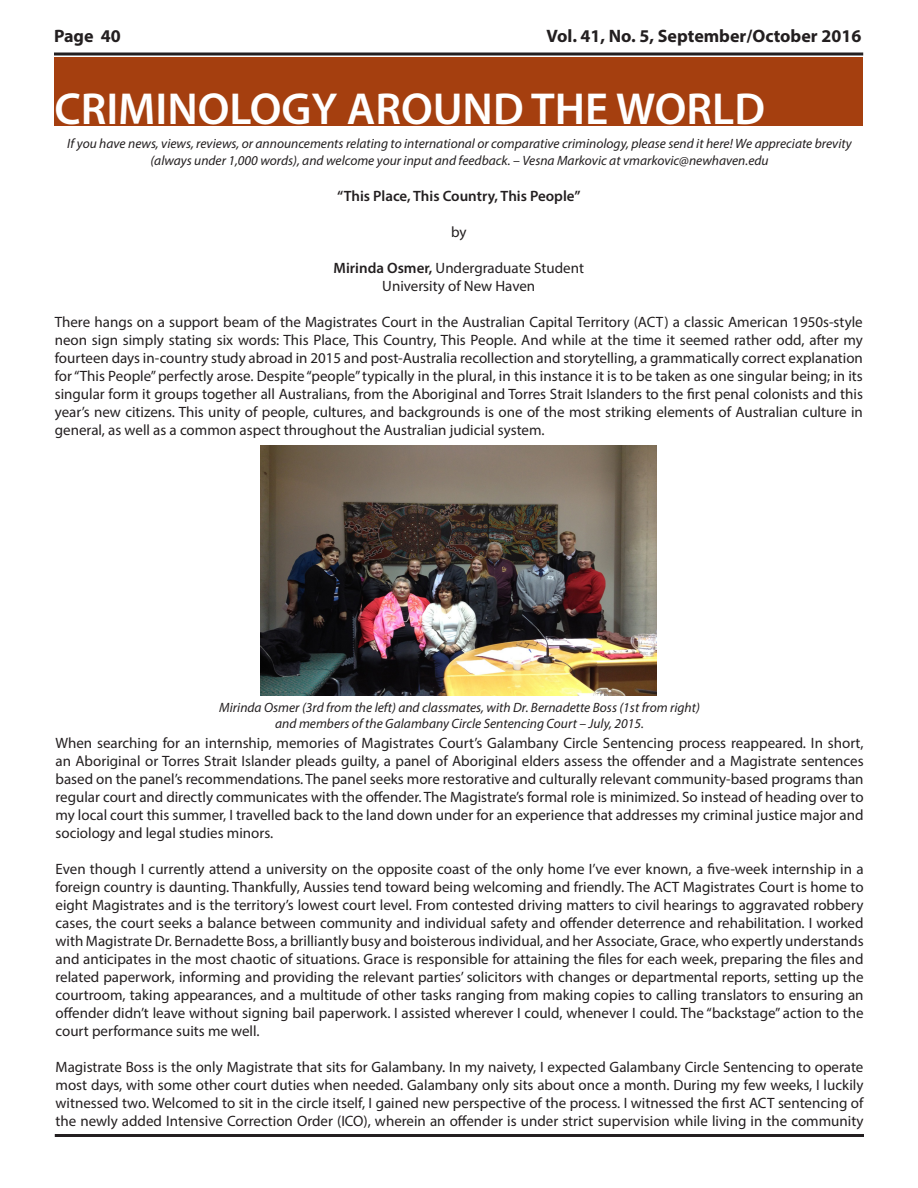
<style>
.page{position:relative;width:918px;height:1188px;background:#fff}
.page>*{position:absolute;margin:0;border:0;box-sizing:border-box;transform-origin:0 0}
.t1{font:600 45px "Myriad Pro";color:#fff}
.t2{font:700 18px "Myriad Pro";color:#231f20}
.t3{font:15px/18px "Myriad Pro";color:#231f20;text-align:justify}
.t4{font:600 15px "Myriad Pro";color:#231f20}
.t5{font:italic 13.5px/16.2px "Myriad Pro";color:#231f20;text-align:center}
.s1{font-weight:600}
</style>
<div class="page">
<svg style="left:54px;top:52px;width:809px;height:4px;background:#595657"></svg>
<hr style="left:55px;top:1134px;width:809px;height:3px;background:#231f20">
<div style="left:55px;top:58px;width:808px;height:68px;background:#a53f0f"></div>
<div style="left:54px;top:90px;width:791px;height:35px;background:#a53f0f"></div>
<img style="left:261px;top:446px;width:396px;height:250px">
<p class="t2" style="left:54px;top:24px;width:68px">Page 40</p>
<p class="t2" style="left:546px;top:24px;width:316px">Vol. 41, No. 5, September/October 2016</p>
<p class="t1" style="left:54px;top:80px;width:712px">CRIMINOLOGY AROUND THE WORLD</p>
<p class="t5" style="left:67px;top:135px;width:786px">If you have news, views, reviews, or announcements relating to international or comparative criminology, please send it here! We appreciate brevity (always under 1,000 words), and welcome your input and feedback. – Vesna Markovic at vmarkovic@newhaven.edu</p>
<p class="t4" style="left:337px;top:187px;width:245px">“This Place, This Country, This People”</p>
<p class="t3" style="left:451px;top:223px;width:17px">by</p>
<p class="t3" style="left:334px;top:259px;width:252px"><span class="s1">Mirinda Osmer,</span> Undergraduate Student</p>
<p class="t3" style="left:382px;top:277px;width:155px">University of New Haven</p>
<p class="t3" style="left:55px;top:313px;width:810px">There hangs on a support beam of the Magistrates Court in the Australian Capital Territory (ACT) a classic American 1950s-style neon sign simply stating six words: This Place, This Country, This People. And while at the time it seemed rather odd, after my fourteen days in-country study abroad in 2015 and post-Australia recollection and storytelling, a grammatically correct explanation for “This People” perfectly arose. Despite “people” typically in the plural, in this instance it is to be taken as one singular being; in its singular form it groups together all Australians, from the Aboriginal and Torres Strait Islanders to the first penal colonists and this year’s new citizens. This unity of people, cultures, and backgrounds is one of the most striking elements of Australian culture in general, as well as a common aspect throughout the Australian judicial system.</p>
<p class="t5" style="left:219px;top:699px;width:482px">Mirinda Osmer (3rd from the left) and classmates, with Dr. Bernadette Boss (1st from right) and members of the Galambany Circle Sentencing Court – July, 2015.</p>
<p class="t3" style="left:56px;top:733px;width:810px">When searching for an internship, memories of Magistrates Court’s Galambany Circle Sentencing process reappeared. In short, an Aboriginal or Torres Strait Islander pleads guilty, a panel of Aboriginal elders assess the offender and a Magistrate sentences based on the panel’s recommendations. The panel seeks more restorative and culturally relevant community-based programs than regular court and directly communicates with the offender. The Magistrate’s formal role is minimized. So instead of heading over to my local court this summer, I travelled back to the land down under for an experience that addresses my criminal justice major and sociology and legal studies minors.</p>
<p class="t3" style="left:56px;top:859px;width:810px">Even though I currently attend a university on the opposite coast of the only home I’ve ever known, a five-week internship in a foreign country is daunting. Thankfully, Aussies tend toward being welcoming and friendly. The ACT Magistrates Court is home to eight Magistrates and is the territory’s lowest court level. From contested driving matters to civil hearings to aggravated robbery cases, the court seeks a balance between community and individual safety and offender deterrence and rehabilitation. I worked with Magistrate Dr. Bernadette Boss, a brilliantly busy and boisterous individual, and her Associate, Grace, who expertly understands and anticipates in the most chaotic of situations. Grace is responsible for attaining the files for each week, preparing the files and related paperwork, informing and providing the relevant parties’ solicitors with changes or departmental reports, setting up the courtroom, taking appearances, and a multitude of other tasks ranging from making copies to calling translators to ensuring an offender didn’t leave without signing bail paperwork. I assisted wherever I could, whenever I could. The “backstage” action to the court performance suits me well.</p>
<p class="t3" style="left:56px;top:1057px;width:810px">Magistrate Boss is the only Magistrate that sits for Galambany. In my naivety, I expected Galambany Circle Sentencing to operate most days, with some other court duties when needed. Galambany only sits about once a month. During my few weeks, I luckily witnessed two. Welcomed to sit in the circle itself, I gained new perspective of the process. I witnessed the first ACT sentencing of the newly added Intensive Correction Order (ICO), wherein an offender is under strict supervision while living in the community</p>
</div>
